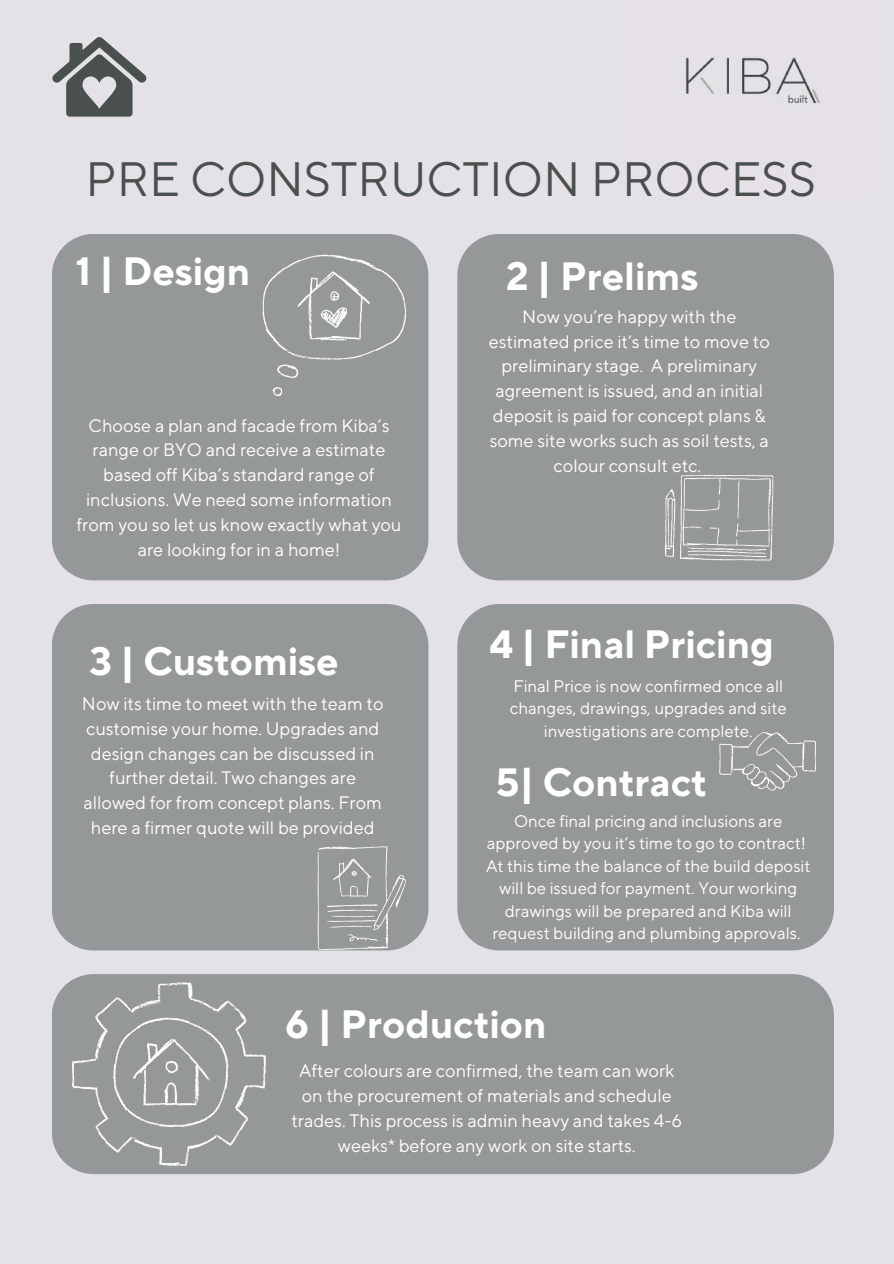
<style>
.page{position:relative;width:894px;height:1264px;background:#fff}
.page>*{position:absolute;margin:0;border:0;box-sizing:border-box;transform-origin:0 0}
.t1{font:48px "TT Norms Pro";color:#49504e}
.t2{font:700 39.3px "TT Norms Pro";color:#fff}
.t3{font:18px/24.8px "TT Norms Pro";color:#fff;text-align:center}
.t4{font:16.8px/22.5px "TT Norms Pro";color:#fff;text-align:center}
</style>
<div class="page">
<div style="left:0;top:0;width:893px;height:1263px;background:#e5e2e7"></div>
<div style="left:52px;top:234px;width:376px;height:346px;background:#959899"></div>
<div style="left:52px;top:604px;width:376px;height:346px;background:#959899"></div>
<div style="left:457px;top:234px;width:376px;height:346px;background:#959899"></div>
<div style="left:457px;top:604px;width:376px;height:346px;background:#959899"></div>
<div style="left:52px;top:974px;width:781px;height:200px;background:#959899"></div>
<svg style="left:262px;top:254px;width:144px;height:142px;background:#9c9f9f"></svg>
<svg style="left:664px;top:475px;width:138px;height:85px;background:#9fa2a3"></svg>
<svg style="left:719px;top:732px;width:96px;height:58px;background:#9fa1a2"></svg>
<svg style="left:317px;top:846px;width:89px;height:104px;background:#9fa2a3"></svg>
<svg style="left:72px;top:982px;width:194px;height:183px;background:#9c9fa0"></svg>
<img style="left:685px;top:56px;width:135px;height:49px">
<svg style="left:52px;top:37px;width:94px;height:80px"></svg>
<h1 class="t1" style="left:85px;top:150px;width:731px">PRE CONSTRUCTION PROCESS</h1>
<h2 class="t2" style="left:76px;top:247px;width:176px">1 | Design</h2>
<p class="t3" style="left:76px;top:414px;width:326px">Choose a plan and facade from Kiba’s range or BYO and receive a estimate based off Kiba’s standard range of inclusions. We need some information from you so let us know exactly what you are looking for in a home!</p>
<h2 class="t2" style="left:89px;top:637px;width:250px">3 | Customise</h2>
<p class="t3" style="left:82px;top:692px;width:303px">Now its time to meet with the team to customise your home. Upgrades and design changes can be discussed in further detail. Two changes are allowed for from concept plans. From here a firmer quote will be provided</p>
<h2 class="t2" style="left:506px;top:252px;width:194px">2 | Prelims</h2>
<p class="t3" style="left:488px;top:305px;width:282px">Now you’re happy with the estimated price it’s time to move to preliminary stage. A preliminary agreement is issued, and an initial deposit is paid for concept plans &amp; some site works such as soil tests, a colour consult etc.</p>
<h2 class="t2" style="left:489px;top:621px;width:285px">4 | Final Pricing</h2>
<p class="t4" style="left:509px;top:675px;width:278px">Final Price is now confirmed once all changes, drawings, upgrades and site investigations are complete.</p>
<h2 class="t2" style="left:495px;top:758px;width:212px">5| Contract</h2>
<p class="t4" style="left:486px;top:810px;width:326px">Once final pricing and inclusions are approved by you it’s time to go to contract!<br>At this time the balance of the build deposit will be issued for payment. Your working drawings will be prepared and Kiba will request building and plumbing approvals.</p>
<h2 class="t2" style="left:285px;top:1000px;width:263px">6 | Production</h2>
<p class="t3" style="left:291px;top:1059px;width:392px">After colours are confirmed, the team can work on the procurement of materials and schedule trades. This process is admin heavy and takes 4-6 weeks* before any work on site starts.</p>
</div>
